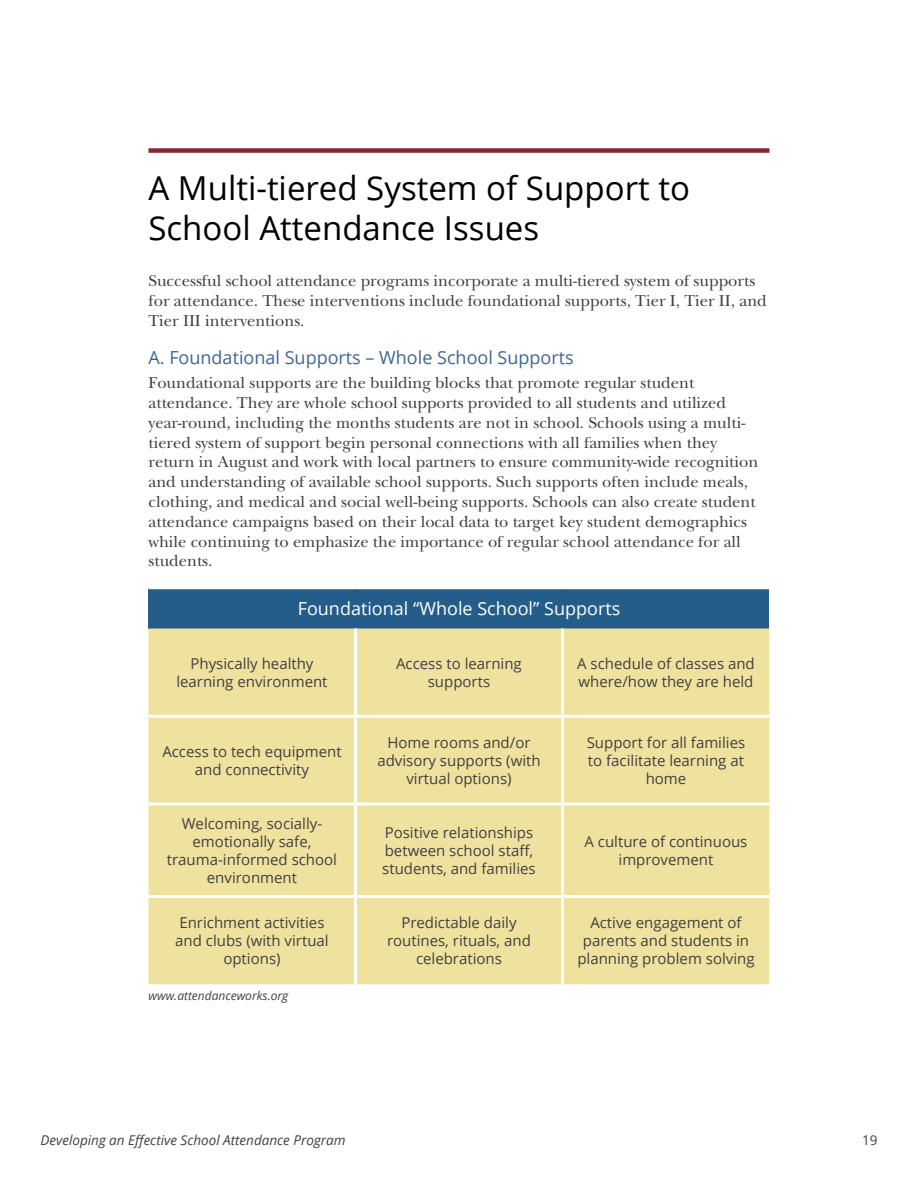
<style>
.page{position:relative;width:918px;height:1188px;background:#fff}
.page>*{position:absolute;margin:0;border:0;box-sizing:border-box;transform-origin:0 0}
.title_--_secton_header{font:33px/39.6px "Open Sans";color:#000}
.sub_title_--_open_sans{font:18px "Open Sans";color:#3d6791}
.sub_title_--_open_sans_--_small{font:18px "Open Sans";color:#fff}
.body_--_span_all{font:16.5px/19.8px "New Baskerville Std";color:#414042}
.sub_title_--_open_sans_--_small-2{font:15px/18px "Open Sans";color:#414042;text-align:center}
.t1{font:italic 13.5px "Open Sans";color:#414042}
.t2{font:13.5px "Open Sans";color:#414042}
.caption_under_box{font:italic 12px "Open Sans";color:#414042}
</style>
<div class="page">
<div style="left:148px;top:148px;width:622px;height:5px;background:#892432"></div>
<div style="left:148px;top:588px;width:622px;height:41px;background:#245d89"></div>
<div style="left:148px;top:629px;width:622px;height:355px;background:#efe29e"></div>
<hr style="left:148px;top:586px;width:208px;height:3px;background:#fff">
<hr style="left:356px;top:586px;width:206px;height:3px;background:#fff">
<hr style="left:562px;top:586px;width:208px;height:3px;background:#fff">
<hr style="left:354px;top:629px;width:3px;height:86px;background:#fff">
<hr style="left:561px;top:629px;width:3px;height:86px;background:#fff">
<hr style="left:148px;top:715px;width:208px;height:3px;background:#fff">
<hr style="left:356px;top:715px;width:206px;height:3px;background:#fff">
<hr style="left:354px;top:718px;width:3px;height:85px;background:#fff">
<hr style="left:562px;top:715px;width:208px;height:3px;background:#fff">
<hr style="left:561px;top:718px;width:3px;height:85px;background:#fff">
<hr style="left:148px;top:803px;width:208px;height:3px;background:#fff">
<hr style="left:356px;top:803px;width:206px;height:3px;background:#fff">
<hr style="left:354px;top:806px;width:3px;height:89px;background:#fff">
<hr style="left:562px;top:803px;width:208px;height:3px;background:#fff">
<hr style="left:561px;top:806px;width:3px;height:89px;background:#fff">
<hr style="left:148px;top:895px;width:208px;height:3px;background:#fff">
<hr style="left:356px;top:895px;width:206px;height:3px;background:#fff">
<hr style="left:354px;top:898px;width:3px;height:86px;background:#fff">
<hr style="left:562px;top:895px;width:208px;height:3px;background:#fff">
<hr style="left:561px;top:898px;width:3px;height:86px;background:#fff">
<p class="title_--_secton_header" style="left:148px;top:167px;width:543px">A Multi-tiered System of Support to<br>School Attendance Issues</p>
<p class="body_--_span_all" style="left:148px;top:271px;width:620px">Successful school attendance programs incorporate a multi-tiered system of supports for attendance. These interventions include foundational supports, Tier I, Tier II, and<br>Tier III interventions.</p>
<p class="sub_title_--_open_sans" style="left:148px;top:345px;width:427px">A. Foundational Supports – Whole School Supports</p>
<p class="body_--_span_all" style="left:148px;top:373px;width:611px">Foundational supports are the building blocks that promote regular student attendance. They are whole school supports provided to all students and utilized year-round, including the months students are not in school. Schools using a multi&shy;tiered system of support begin personal connections with all families when they return in August and work with local partners to ensure community-wide recognition and understanding of available school supports. Such supports often include meals, clothing, and medical and social well-being supports. Schools can also create student attendance campaigns based on their local data to target key student demographics while continuing to emphasize the importance of regular school attendance for all students.</p>
<p class="sub_title_--_open_sans_--_small" style="left:298px;top:596px;width:324px">Foundational “Whole School” Supports</p>
<p class="sub_title_--_open_sans_--_small-2" style="left:176px;top:654px;width:153px">Physically healthy learning environment</p>
<p class="sub_title_--_open_sans_--_small-2" style="left:396px;top:654px;width:127px">Access to learning supports</p>
<p class="sub_title_--_open_sans_--_small-2" style="left:577px;top:654px;width:179px;text-align:left">A schedule of classes and where/how they are held</p>
<p class="sub_title_--_open_sans_--_small-2" style="left:162px;top:742px;width:181px">Access to tech equipment and connectivity</p>
<p class="sub_title_--_open_sans_--_small-2" style="left:377px;top:733px;width:165px">Home rooms and/or advisory supports (with virtual options)</p>
<p class="sub_title_--_open_sans_--_small-2" style="left:587px;top:733px;width:160px">Support for all families to facilitate learning at home</p>
<p class="sub_title_--_open_sans_--_small-2" style="left:167px;top:814px;width:172px">Welcoming, socially&shy;emotionally safe, trauma-informed school environment</p>
<p class="sub_title_--_open_sans_--_small-2" style="left:382px;top:823px;width:155px;text-align:left">Positive relationships between school staff, students, and families</p>
<p class="sub_title_--_open_sans_--_small-2" style="left:585px;top:832px;width:164px">A culture of continuous improvement</p>
<p class="sub_title_--_open_sans_--_small-2" style="left:175px;top:913px;width:155px">Enrichment activities and clubs (with virtual options)</p>
<p class="sub_title_--_open_sans_--_small-2" style="left:387px;top:913px;width:145px">Predictable daily routines, rituals, and celebrations</p>
<p class="sub_title_--_open_sans_--_small-2" style="left:577px;top:913px;width:179px">Active engagement of parents and students in planning problem solving</p>
<p class="caption_under_box" style="left:148px;top:988px;width:141px">www.attendanceworks.org</p>
<p class="t1" style="left:40px;top:1131px;width:307px">Developing an Effective School Attendance Program</p>
<p class="t2" style="left:862px;top:1131px;width:17px">19</p>
</div>
